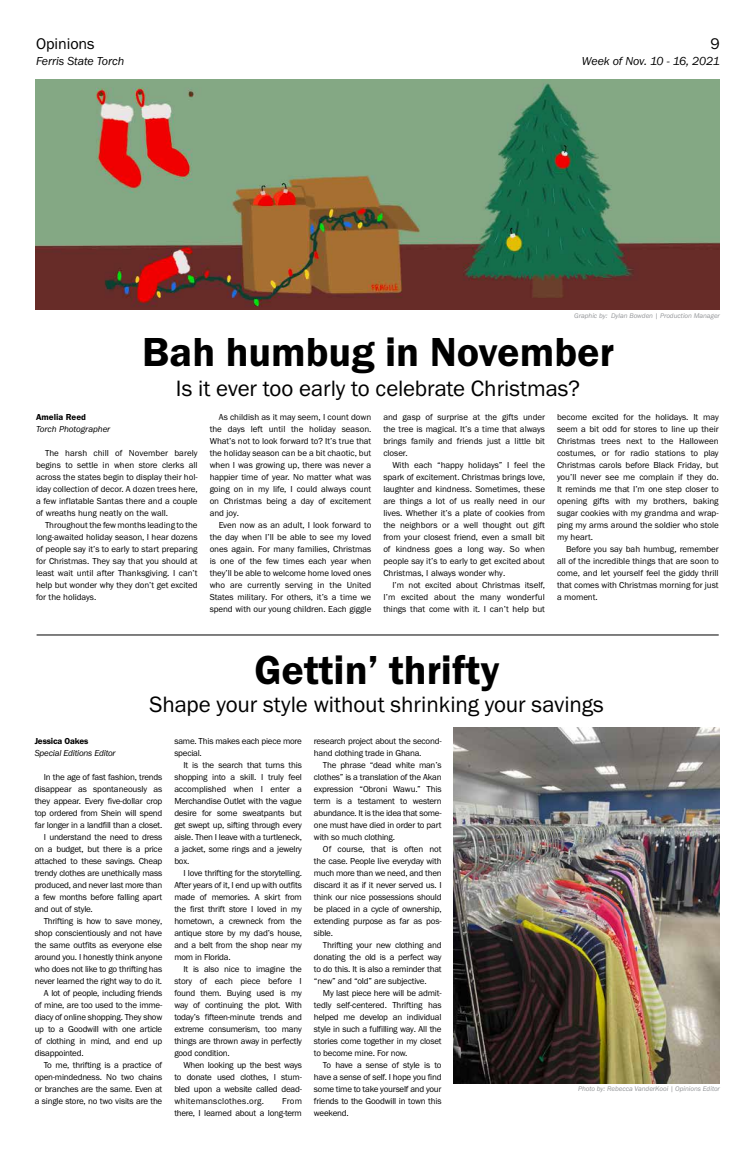
<style>
.page{position:relative;width:756px;height:1152px;background:#fff}
.page>*{position:absolute;margin:0;border:0;box-sizing:border-box;transform-origin:0 0}
.t1{font:600 42px "Franklin Gothic FS";color:#000}
.t2{font:23px "Franklin Gothic FS";color:#000}
.t3{font:16px "Franklin Gothic FS";color:#000}
.t4{font:italic 12px "Franklin Gothic FS";letter-spacing:-.01em;color:#000}
.t5{font:9px/12px "Franklin Gothic FS";letter-spacing:-.02em;color:#000;text-align:justify}
.t6{font:italic 9px "Franklin Gothic FS";letter-spacing:-.02em;color:#000}
.t7{font:600 9px "Franklin Gothic FS";letter-spacing:-.01em;color:#000}
.t8{font:italic 7px "Franklin Gothic FS";letter-spacing:-.005em;color:#939598}
</style>
<div class="page">
<img style="left:36px;top:80px;width:684px;height:230px">
<hr style="left:37px;top:635px;width:682px;height:1px;background:#000">
<img style="left:454px;top:728px;width:266px;height:355px">
<h3 class="t3" style="left:36px;top:35px;width:60px">Opinions</h3>
<h3 class="t4" style="left:36px;top:55px;width:90px">Ferris State Torch</h3>
<h3 class="t3" style="left:711px;top:35px;width:11px">9</h3>
<h3 class="t4" style="left:582px;top:55px;width:140px">Week of Nov. 10 - 16, 2021</h3>
<p class="t8" style="left:574px;top:312px;width:147px">Graphic by: Dylan Bowden | Production Manager</p>
<h1 class="t1" style="left:142px;top:328px;width:473px">Bah humbug in November</h1>
<h2 class="t2" style="left:176px;top:376px;width:406px">Is it ever too early to celebrate Christmas?</h2>
<p class="t7" style="left:36px;top:412px;width:52px">Amelia Reed</p>
<p class="t6" style="left:36px;top:424px;width:76px">Torch Photographer</p>
<p class="t5" style="left:36px;top:447px;width:163px;text-indent:9px">The harsh chill of November barely begins to settle in when store clerks all across the states begin to display their hol&shy;iday collection of decor. A dozen trees here, a few inflatable Santas there and a couple of wreaths hung neatly on the wall.</p>
<p class="t5" style="left:36px;top:519px;width:163px;text-indent:9px">Throughout the few months leading to the long-awaited holiday season, I hear dozens of people say it’s to early to start preparing for Christmas. They say that you should at least wait until after Thanksgiving. I can’t help but wonder why they don’t get excited for the holidays.</p>
<p class="t5" style="left:210px;top:411px;width:163px;text-indent:9px">As childish as it may seem, I count down the days left until the holiday season.<br>What’s not to look forward to? It’s true that the holiday season can be a bit chaotic, but when I was growing up, there was never a happier time of year. No matter what was going on in my life, I could always count on Christmas being a day of excitement and joy.</p>
<p class="t5" style="left:210px;top:519px;width:163px;text-indent:9px">Even now as an adult, I look forward to the day when I’ll be able to see my loved ones again. For many families, Christmas is one of the few times each year when they’ll be able to welcome home loved ones who are currently serving in the United States military. For others, it’s a time we spend with our young children. Each giggle</p>
<p class="t5" style="left:383px;top:411px;width:163px">and gasp of surprise at the gifts under the tree is magical. It’s a time that always brings family and friends just a little bit closer.</p>
<p class="t5" style="left:383px;top:459px;width:163px;text-indent:9px">With each “happy holidays” I feel the spark of excitement. Christmas brings love, laughter and kindness. Sometimes, these are things a lot of us really need in our lives. Whether it’s a plate of cookies from the neighbors or a well thought out gift from your closest friend, even a small bit of kindness goes a long way. So when people say it’s to early to get excited about Christmas, I always wonder why.</p>
<p class="t5" style="left:383px;top:579px;width:163px;text-indent:9px">I’m not excited about Christmas itself, I’m excited about the many wonderful things that come with it. I can’t help but</p>
<p class="t5" style="left:557px;top:411px;width:163px">become excited for the holidays. It may seem a bit odd for stores to line up their Christmas trees next to the Halloween costumes, or for radio stations to play Christmas carols before Black Friday, but you’ll never see me complain if they do.<br>It reminds me that I’m one step closer to opening gifts with my brothers, baking sugar cookies with my grandma and wrap&shy;ping my arms around the soldier who stole my heart.</p>
<p class="t5" style="left:557px;top:543px;width:163px;text-indent:9px">Before you say bah humbug, remember all of the incredible things that are soon to come, and let yourself feel the giddy thrill that comes with Christmas morning for just a moment.</p>
<h1 class="t1" style="left:254px;top:647px;width:247px">Gettin’ thrifty</h1>
<h2 class="t2" style="left:149px;top:692px;width:456px">Shape your style without shrinking your savings</h2>
<p class="t7" style="left:35px;top:736px;width:55px">Jessica Oakes</p>
<p class="t6" style="left:35px;top:748px;width:82px">Special Editions Editor</p>
<p class="t5" style="left:44px;top:771px;width:120px">In the age of fast fashion, trends</p>
<p class="t5" style="left:35px;top:783px;width:129px">disappear as spontaneously as</p>
<p class="t5" style="left:35px;top:795px;width:129px">they appear. Every five-dollar crop</p>
<p class="t5" style="left:35px;top:807px;width:129px">top ordered from Shein will spend</p>
<p class="t5" style="left:35px;top:819px;width:129px">far longer in a landfill than a closet.</p>
<p class="t5" style="left:44px;top:831px;width:120px">I understand the need to dress</p>
<p class="t5" style="left:35px;top:843px;width:129px">on a budget, but there is a price</p>
<p class="t5" style="left:35px;top:855px;width:129px">attached to these savings. Cheap</p>
<p class="t5" style="left:35px;top:867px;width:129px">trendy clothes are unethically mass</p>
<p class="t5" style="left:35px;top:879px;width:129px">produced, and never last more than</p>
<p class="t5" style="left:35px;top:891px;width:129px">a few months before falling apart</p>
<p class="t5" style="left:35px;top:903px;width:60px">and out of style.</p>
<p class="t5" style="left:44px;top:915px;width:120px">Thrifting is how to save money,</p>
<p class="t5" style="left:35px;top:927px;width:129px">shop conscientiously and not have</p>
<p class="t5" style="left:35px;top:939px;width:129px">the same outfits as everyone else</p>
<p class="t5" style="left:35px;top:951px;width:129px">around you. I honestly think anyone</p>
<p class="t5" style="left:35px;top:963px;width:129px">who does not like to go thrifting has</p>
<p class="t5" style="left:35px;top:975px;width:129px">never learned the right way to do it.</p>
<p class="t5" style="left:44px;top:987px;width:120px">A lot of people, including friends</p>
<p class="t5" style="left:35px;top:999px;width:129px">of mine, are too used to the imme-</p>
<p class="t5" style="left:35px;top:1011px;width:129px">diacy of online shopping. They show</p>
<p class="t5" style="left:35px;top:1023px;width:129px">up to a Goodwill with one article</p>
<p class="t5" style="left:35px;top:1035px;width:129px">of clothing in mind, and end up</p>
<p class="t5" style="left:35px;top:1047px;width:50px">disappointed.</p>
<p class="t5" style="left:44px;top:1059px;width:120px">To me, thrifting is a practice of</p>
<p class="t5" style="left:35px;top:1071px;width:129px">open-mindedness. No two chains</p>
<p class="t5" style="left:35px;top:1083px;width:129px">or branches are the same. Even at</p>
<p class="t5" style="left:35px;top:1095px;width:129px">a single store, no two visits are the</p>
<p class="t5" style="left:174px;top:735px;width:129px">same. This makes each piece more special.</p>
<p class="t5" style="left:174px;top:759px;width:129px;text-indent:9px">It is the search that turns this shopping into a skill. I truly feel accomplished when I enter a Merchandise Outlet with the vague desire for some sweatpants but get swept up, sifting through every aisle. Then I leave with a turtleneck, a jacket, some rings and a jewelry box.</p>
<p class="t5" style="left:174px;top:867px;width:129px;text-indent:9px">I love thrifting for the storytelling.<br>After years of it, I end up with outfits made of memories. A skirt from the first thrift store I loved in my hometown, a crewneck from the antique store by my dad’s house, and a belt from the shop near my mom in Florida.</p>
<p class="t5" style="left:174px;top:963px;width:129px;text-indent:9px">It is also nice to imagine the story of each piece before I found them. Buying used is my way of continuing the plot. With today’s fifteen-minute trends and extreme consumerism, too many things are thrown away in perfectly good condition.</p>
<p class="t5" style="left:174px;top:1059px;width:129px;text-indent:9px">When looking up the best ways to donate used clothes, I stum&shy;bled upon a website called dead&shy;whitemansclothes.org.</p>
<p class="t5" style="left:174px;top:1095px;width:129px;text-align:right">From<br>there, I learned about a long-term</p>
<p class="t5" style="left:314px;top:735px;width:129px">research project about the second&shy;hand clothing trade in Ghana.</p>
<p class="t5" style="left:314px;top:759px;width:129px;text-indent:9px">The phrase “dead white man’s clothes” is a translation of the Akan expression “Obroni Wawu.” This term is a testament to western abundance. It is the idea that some&shy;one must have died in order to part with so much clothing.</p>
<p class="t5" style="left:314px;top:843px;width:129px;text-indent:9px">Of course, that is often not the case. People live everyday with much more than we need, and then discard it as if it never served us. I think our nice possessions should be placed in a cycle of ownership, extending purpose as far as pos&shy;sible.</p>
<p class="t5" style="left:314px;top:939px;width:129px;text-indent:9px">Thrifting your new clothing and donating the old is a perfect way to do this. It is also a reminder that “new” and “old” are subjective.</p>
<p class="t5" style="left:314px;top:987px;width:129px;text-indent:9px">My last piece here will be admit&shy;tedly self-centered. Thrifting has helped me develop an individual style in such a fulfilling way. All the stories come together in my closet to become mine. For now.</p>
<p class="t5" style="left:314px;top:1059px;width:129px;text-indent:9px">To have a sense of style is to have a sense of self. I hope you find some time to take yourself and your friends to the Goodwill in town this weekend.</p>
<p class="t8" style="left:578px;top:1085px;width:143px">Photo by: Rebecca VanderKooi | Opinions Editor</p>
</div>
